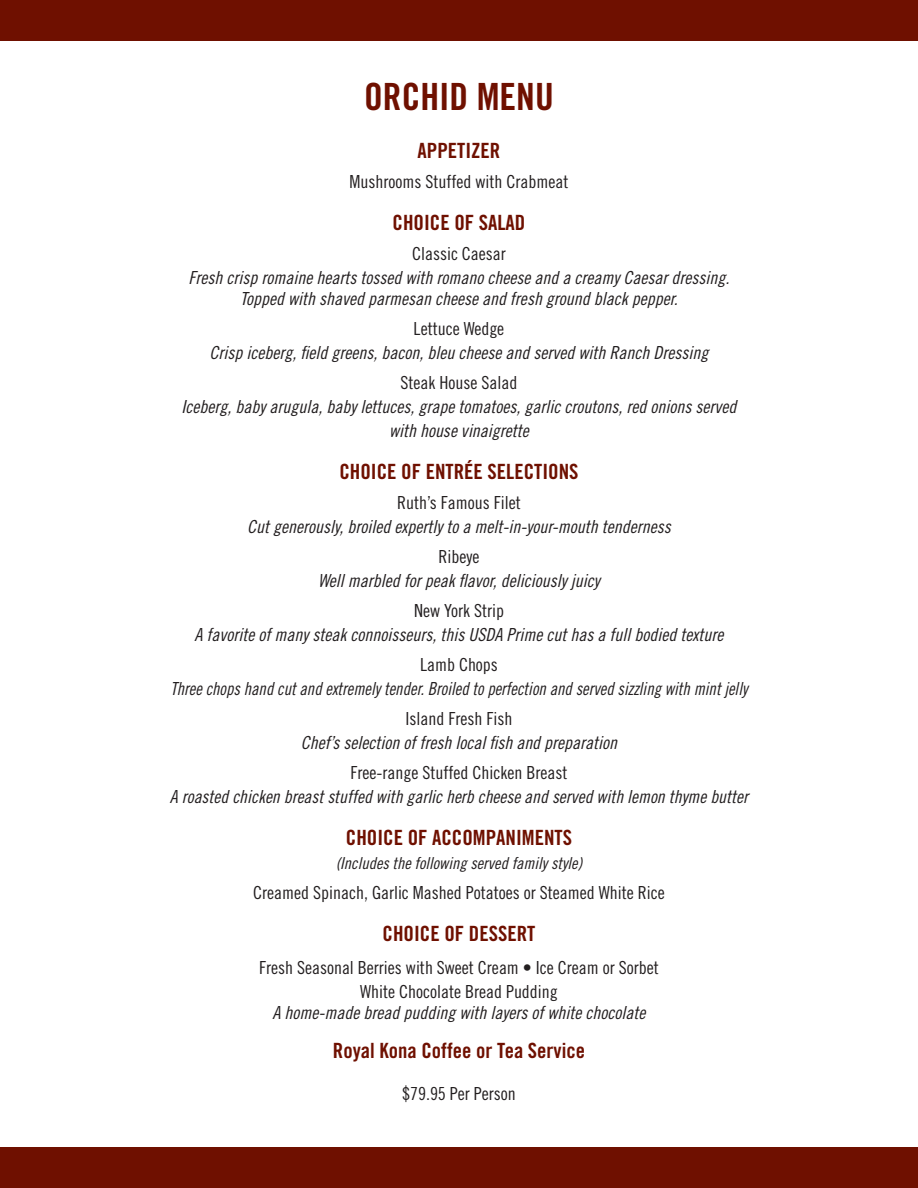
<style>
.page{position:relative;width:918px;height:1188px;background:#fff}
.page>*{position:absolute;margin:0;border:0;box-sizing:border-box;transform-origin:0 0}
.t1{font:37.5px "Trade Gothic Bold Cond Twenty";color:#6f1000}
.t2{font:21px "Trade Gothic Bold Cond Twenty";color:#6f1000}
.t3{font:18px/21px "Trade Gothic Cond Eighteen Obl";color:#231f20;text-align:center}
.t4{font:18px "Trade Gothic Cond Eighteen";color:#231f20}
.t5{font:18px "Trade Gothic Cond Eighteen Obl";color:#231f20;scale:.93 1}
.t6{font:16.5px "Trade Gothic Cond Eighteen Obl";color:#231f20}
</style>
<div class="page">
<div style="left:0;top:0;width:918px;height:40px;background:#6f1000"></div>
<div style="left:0;top:1148px;width:918px;height:40px;background:#6f1000"></div>
<p class="t1" style="left:364px;top:74px;width:191px">ORCHID MENU</p>
<p class="t2" style="left:418px;top:137px;width:84px">APPETIZER</p>
<p class="t4" style="left:350px;top:171px;width:220px">Mushrooms Stuffed with Crabmeat</p>
<p class="t2" style="left:393px;top:209px;width:134px">CHOICE OF SALAD</p>
<p class="t4" style="left:412px;top:243px;width:95px">Classic Caesar</p>
<p class="t3" style="left:189px;top:267px;width:542px">Fresh crisp romaine hearts tossed with romano cheese and a creamy Caesar dressing.<br>Topped with shaved parmesan cheese and fresh ground black pepper.</p>
<p class="t4" style="left:414px;top:318px;width:92px">Lettuce Wedge</p>
<p class="t3" style="left:210px;top:342px;width:500px">Crisp iceberg, field greens, bacon, bleu cheese and served with Ranch Dressing</p>
<p class="t4" style="left:401px;top:372px;width:118px">Steak House Salad</p>
<p class="t3" style="left:182px;top:394px;width:556px;line-height:24px">Iceberg, baby arugula, baby lettuces, grape tomatoes, garlic croutons, red onions served with house vinaigrette</p>
<p class="t2" style="left:339px;top:458px;width:241px">CHOICE OF ENTRÉE SELECTIONS</p>
<p class="t4" style="left:397px;top:492px;width:125px">Ruth’s Famous Filet</p>
<p class="t3" style="left:247px;top:516px;width:425px">Cut generously, broiled expertly to a melt-in-your-mouth tenderness</p>
<p class="t4" style="left:439px;top:546px;width:42px">Ribeye</p>
<p class="t3" style="left:318px;top:570px;width:283px">Well marbled for peak flavor, deliciously juicy</p>
<p class="t4" style="left:414px;top:600px;width:91px">New York Strip</p>
<p class="t3" style="left:195px;top:624px;width:530px">A favorite of many steak connoisseurs, this USDA Prime cut has a full bodied texture</p>
<p class="t4" style="left:420px;top:654px;width:79px">Lamb Chops</p>
<p class="t5" style="left:170px;top:678px;width:622px">Three chops hand cut and extremely tender. Broiled to perfection and served sizzling with mint jelly</p>
<p class="t4" style="left:406px;top:708px;width:108px">Island Fresh Fish</p>
<p class="t3" style="left:301px;top:732px;width:318px">Chef’s selection of fresh local fish and preparation</p>
<p class="t4" style="left:351px;top:762px;width:218px">Free-range Stuffed Chicken Breast</p>
<p class="t3" style="left:170px;top:786px;width:580px">A roasted chicken breast stuffed with garlic herb cheese and served with lemon thyme butter</p>
<p class="t2" style="left:346px;top:824px;width:228px">CHOICE OF ACCOMPANIMENTS</p>
<p class="t6" style="left:336px;top:853px;width:248px">(Includes the following served family style)</p>
<p class="t4" style="left:253px;top:882px;width:413px">Creamed Spinach, Garlic Mashed Potatoes or Steamed White Rice</p>
<p class="t2" style="left:383px;top:920px;width:154px">CHOICE OF DESSERT</p>
<p class="t4" style="left:259px;top:957px;width:401px">Fresh Seasonal Berries with Sweet Cream • Ice Cream or Sorbet</p>
<p class="t4" style="left:360px;top:981px;width:199px">White Chocolate Bread Pudding</p>
<p class="t3" style="left:273px;top:1002px;width:374px">A home-made bread pudding with layers of white chocolate</p>
<p class="t2" style="left:333px;top:1037px;width:254px">Royal Kona Coffee or Tea Service</p>
<p class="t4" style="left:402px;top:1083px;width:115px">$79.95 Per Person</p>
</div>
